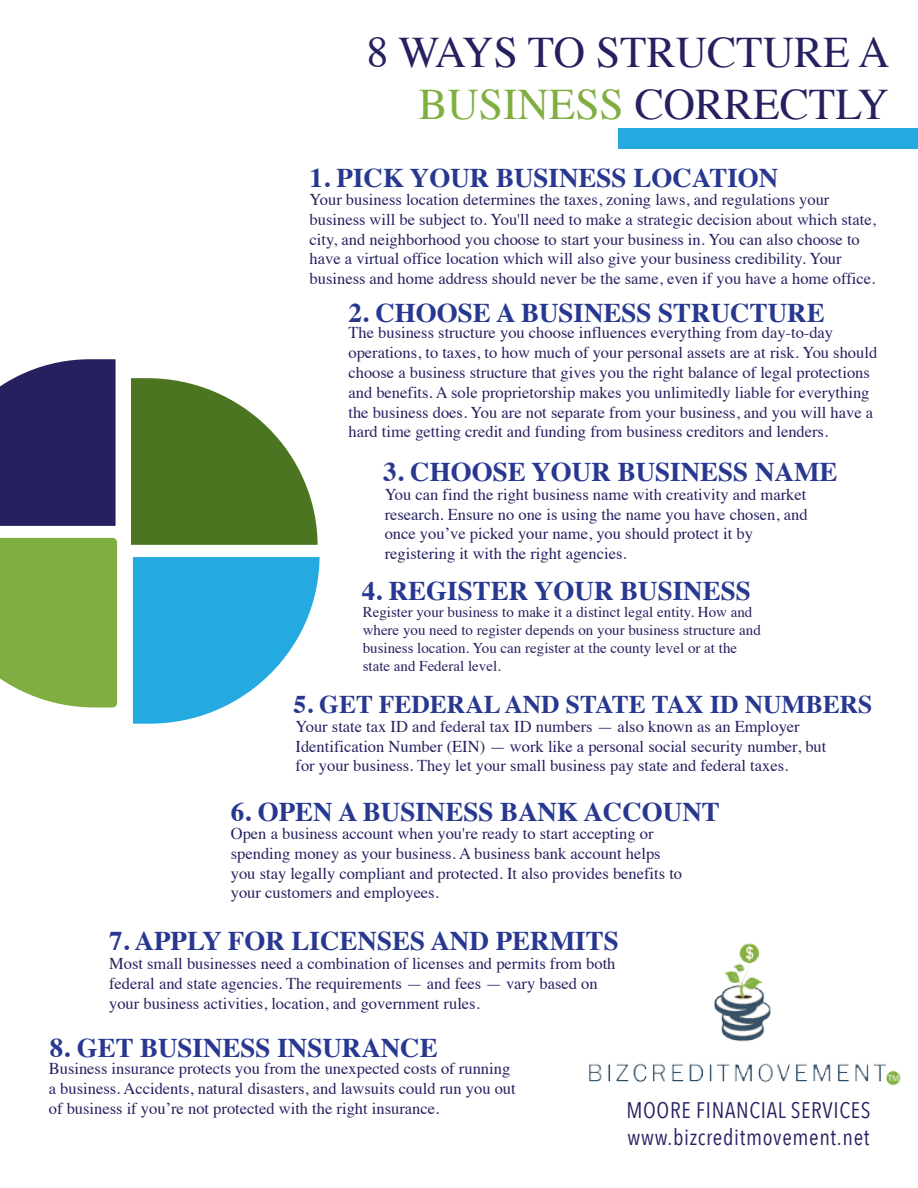
<style>
.page{position:relative;width:918px;height:1188px;background:#fff}
.page>*{position:absolute;margin:0;border:0;box-sizing:border-box;transform-origin:0 0}
.t1{font:43.5px/52.2px "Times";color:#252161;text-align:right}
.t2{font:700 27px "Times";color:#283890}
.t3{font:700 25.5px "Times";color:#283890}
.t4{font:22.5px/27px "Avenir Next Condensed";letter-spacing:.03em;color:#252161}
.t5{font:16.5px/19.8px "Times";color:#252161}
.t6{font:15px/18px "Times";color:#252161}
.s1{color:#80ae40}
</style>
<div class="page">
<div style="left:0;top:359px;width:116px;height:167px;background:#252161"></div>
<div style="left:0;top:538px;width:117px;height:170px;background:#80ae40"></div>
<svg style="left:131px;top:378px;width:189px;height:346px"></svg>
<div style="left:619px;top:128px;width:299px;height:21px;background:#24aae1"></div>
<img style="left:589px;top:943px;width:312px;height:143px">
<h1 class="t1" style="left:367px;top:22px;width:524px">8 WAYS TO STRUCTURE A<br><span class="s1">BUSINESS</span> CORRECTLY</h1>
<h2 class="t2" style="left:310px;top:152px;width:470px">1. PICK YOUR BUSINESS LOCATION</h2>
<p class="t5" style="left:310px;top:188px;width:568px">Your business location determines the taxes, zoning laws, and regulations your business will be subject to. You'll need to make a strategic decision about which state, city, and neighborhood you choose to start your business in. You can also choose to have a virtual office location which will also give your business credibility. Your business and home address should never be the same, even if you have a home office.</p>
<p class="t5" style="left:348px;top:322px;width:530px">The business structure you choose influences everything from day-to-day operations, to taxes, to how much of your personal assets are at risk. You should choose a business structure that gives you the right balance of legal protections and benefits. A sole proprietorship makes you unlimitedly liable for everything the business does. You are not separate from your business, and you will have a hard time getting credit and funding from business creditors and lenders.</p>
<h2 class="t2" style="left:348px;top:287px;width:478px">2. CHOOSE A BUSINESS STRUCTURE</h2>
<h2 class="t2" style="left:383px;top:446px;width:456px">3. CHOOSE YOUR BUSINESS NAME</h2>
<p class="t5" style="left:385px;top:483px;width:424px">You can find the right business name with creativity and market research. Ensure no one is using the name you have chosen, and once you’ve picked your name, you should protect it by registering it with the right agencies.</p>
<h2 class="t2" style="left:362px;top:565px;width:391px">4. REGISTER YOUR BUSINESS</h2>
<p class="t6" style="left:363px;top:602px;width:400px">Register your business to make it a distinct legal entity. How and where you need to register depends on your business structure and business location. You can register at the county level or at the state and Federal level.</p>
<h3 class="t3" style="left:294px;top:680px;width:580px">5. GET FEDERAL AND STATE TAX ID NUMBERS</h3>
<p class="t5" style="left:296px;top:715px;width:532px">Your state tax ID and federal tax ID numbers — also known as an Employer<br>Identification Number (EIN) — work like a personal social security number, but for your business. They let your small business pay state and federal taxes.</p>
<h2 class="t2" style="left:231px;top:786px;width:491px">6. OPEN A BUSINESS BANK ACCOUNT</h2>
<p class="t5" style="left:231px;top:822px;width:453px">Open a business account when you're ready to start accepting or spending money as your business. A business bank account helps you stay legally compliant and protected. It also provides benefits to your customers and employees.</p>
<h2 class="t2" style="left:109px;top:915px;width:511px">7. APPLY FOR LICENSES AND PERMITS</h2>
<p class="t5" style="left:109px;top:952px;width:508px">Most small businesses need a combination of licenses and permits from both federal and state agencies. The requirements — and fees — vary based on your business activities, location, and government rules.</p>
<h2 class="t2" style="left:50px;top:1022px;width:390px">8. GET BUSINESS INSURANCE</h2>
<p class="t5" style="left:49px;top:1058px;width:469px">Business insurance protects you from the unexpected costs of running a business. Accidents, natural disasters, and lawsuits could run you out of business if you’re not protected with the right insurance.</p>
<h3 class="t4" style="left:626px;top:1095px;width:246px">MOORE FINANCIAL SERVICES www.bizcreditmovement.net</h3>
</div>
